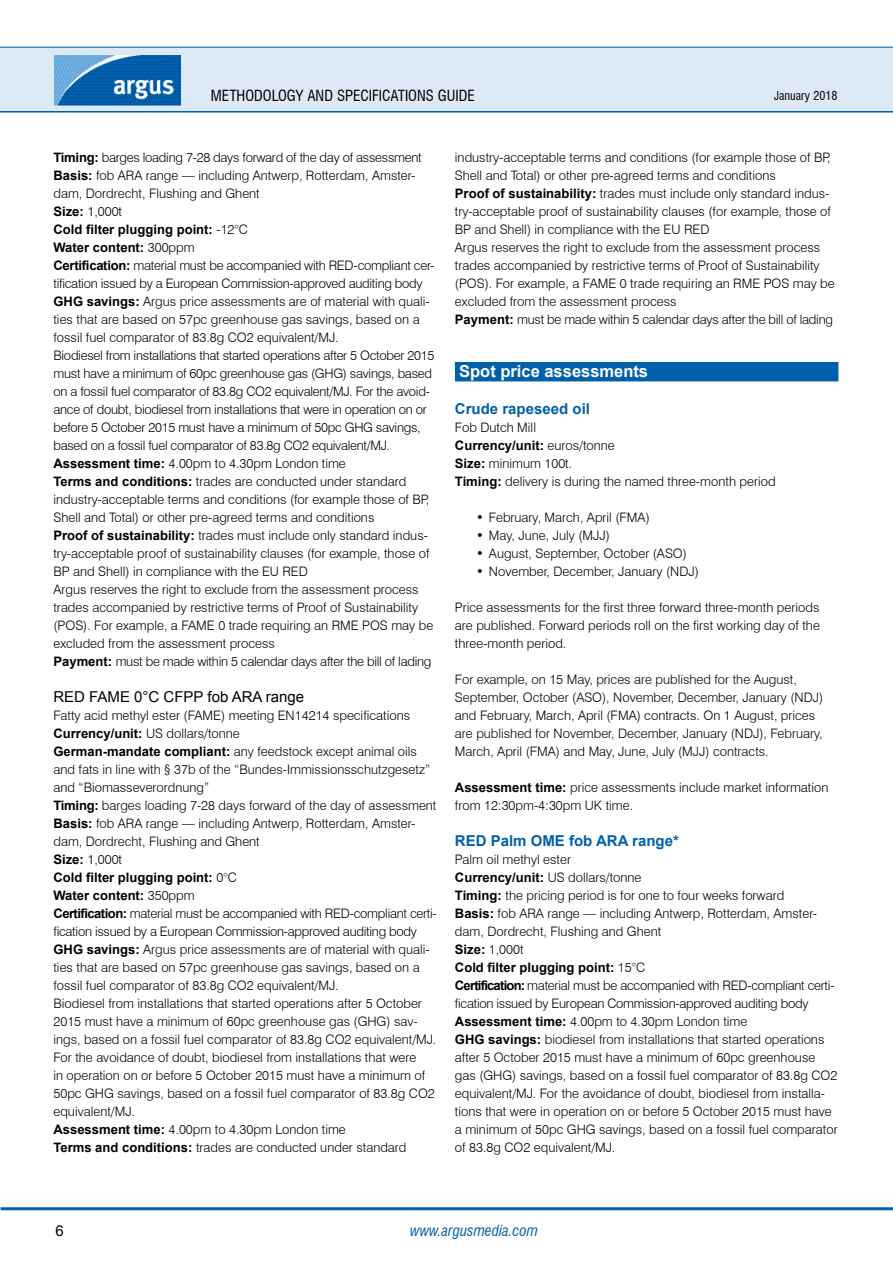
<style>
.page{position:relative;width:893px;height:1263px;background:#fff}
.page>*{position:absolute;margin:0;border:0;box-sizing:border-box;transform-origin:0 0}
.t1{font:700 16.5px "Arial";color:#fff}
.t2{font:700 15px "Arial";color:#0060a9}
.t3{font:condensed 15px "Swiss 721 BT";color:#000}
.t4{font:15px "Arial";color:#000}
.t5{font:italic condensed 15px "Swiss 721 BT";color:#0060a9}
.t6{font:300 13.05px/18px "Swiss 721 BT";color:#000}
.t7{font:700 13.05px/18px "Arial";color:#000}
.t8{font:condensed 12px "Swiss 721 BT";color:#000}
.s1{font-family:"Arial";font-weight:700}
.s2{font-family:"Swiss 721 BT";font-weight:300}
</style>
<div class="page">
<hr style="left:0;top:110px;width:893px;height:3px;background:#0060a9">
<div style="left:0;top:47px;width:893px;height:64px;background:#dee9f7"></div>
<hr style="left:0;top:47px;width:893px;height:1px;background:#0060a9">
<img style="left:54px;top:56px;width:126px;height:50px">
<hr style="left:1px;top:1207px;width:892px;height:3px;background:#0060a9">
<div style="left:455px;top:362px;width:383px;height:19px;background:#0060a9"></div>
<p class="t3" style="left:211px;top:86px;width:265px">METHODOLOGY AND SPECIFICATIONS GUIDE</p>
<p class="t8" style="left:774px;top:88px;width:65px">JANUARY 2018</p>
<p class="t6" style="left:53px;top:148px;width:370px"><span class="s1">Timing:</span> barges loading 7-28 days forward of the day of assessment <span class="s1">Basis:</span> fob ARA range — including Antwerp, Rotterdam, Amster&shy;dam, Dordrecht, Flushing and Ghent<br><span class="s1">Size:</span> 1,000t</p>
<p class="t7" style="left:53px;top:221px;width:196px">Cold filter plugging point: <span class="s2">-12°C<br></span>Water content: <span class="s2">300ppm</span></p>
<p class="t6" style="left:53px;top:256px;width:382px"><span class="s1">Certification:</span> material must be accompanied with RED-compliant cer&shy;tification issued by a European Commission-approved auditing body <span class="s1">GHG savings:</span> Argus price assessments are of material with quali&shy;ties that are based on 57pc greenhouse gas savings, based on a fossil fuel comparator of 83.8g CO2 equivalent/MJ.<br>Biodiesel from installations that started operations after 5 October 2015 must have a minimum of 60pc greenhouse gas (GHG) savings, based on a fossil fuel comparator of 83.8g CO2 equivalent/MJ. For the avoid&shy;ance of doubt, biodiesel from installations that were in operation on or before 5 October 2015 must have a minimum of 50pc GHG savings, based on a fossil fuel comparator of 83.8g CO2 equivalent/MJ.<br><span class="s1">Assessment time:</span> 4.00pm to 4.30pm London time<br><span class="s1">Terms and conditions:</span> trades are conducted under standard industry-acceptable terms and conditions (for example those of BP, Shell and Total) or other pre-agreed terms and conditions<br><span class="s1">Proof of sustainability:</span> trades must include only standard indus&shy;try-acceptable proof of sustainability clauses (for example, those of BP and Shell) in compliance with the EU RED<br>Argus reserves the right to exclude from the assessment process trades accompanied by restrictive terms of Proof of Sustainability (POS). For example, a FAME 0 trade requiring an RME POS may be excluded from the assessment process<br><span class="s1">Payment:</span> must be made within 5 calendar days after the bill of lading</p>
<p class="t4" style="left:53px;top:687px;width:252px">RED FAME 0°C CFPP fob ARA range</p>
<p class="t6" style="left:53px;top:706px;width:385px">Fatty acid methyl ester (FAME) meeting EN14214 specifications <span class="s1">Currency/unit:</span> US dollars/tonne<br><span class="s1">German-mandate compliant:</span> any feedstock except animal oils and fats in line with § 37b of the “Bundes-Immissionsschutzgesetz” and “Biomasseverordnung”<br><span class="s1">Timing:</span> barges loading 7-28 days forward of the day of assessment <span class="s1">Basis:</span> fob ARA range — including Antwerp, Rotterdam, Amster&shy;dam, Dordrecht, Flushing and Ghent<br><span class="s1">Size:</span> 1,000t</p>
<p class="t7" style="left:53px;top:869px;width:185px">Cold filter plugging point: <span class="s2">0°C<br></span>Water content: <span class="s2">350ppm</span></p>
<p class="t6" style="left:53px;top:904px;width:385px"><span class="s1">Certification:</span> material must be accompanied with RED-compliant certi&shy;fication issued by a European Commission-approved auditing body <span class="s1">GHG savings:</span> Argus price assessments are of material with quali&shy;ties that are based on 57pc greenhouse gas savings, based on a fossil fuel comparator of 83.8g CO2 equivalent/MJ.<br>Biodiesel from installations that started operations after 5 October 2015 must have a minimum of 60pc greenhouse gas (GHG) sav&shy;ings, based on a fossil fuel comparator of 83.8g CO2 equivalent/MJ.<br>For the avoidance of doubt, biodiesel from installations that were<br>in operation on or before 5 October 2015 must have a minimum of 50pc GHG savings, based on a fossil fuel comparator of 83.8g CO2 equivalent/MJ.<br><span class="s1">Assessment time:</span> 4.00pm to 4.30pm London time<br><span class="s1">Terms and conditions:</span> trades are conducted under standard</p>
<p class="t6" style="left:455px;top:148px;width:381px">industry-acceptable terms and conditions (for example those of BP, Shell and Total) or other pre-agreed terms and conditions<br><span class="s1">Proof of sustainability:</span> trades must include only standard indus&shy;try-acceptable proof of sustainability clauses (for example, those of BP and Shell) in compliance with the EU RED<br>Argus reserves the right to exclude from the assessment process trades accompanied by restrictive terms of Proof of Sustainability (POS). For example, a FAME 0 trade requiring an RME POS may be excluded from the assessment process<br><span class="s1">Payment:</span> must be made within 5 calendar days after the bill of lading</p>
<p class="t1" style="left:459px;top:361px;width:190px">Spot price assessments</p>
<p class="t2" style="left:455px;top:399px;width:137px">Crude rapeseed oil</p>
<p class="t6" style="left:455px;top:418px;width:83px">Fob Dutch Mill</p>
<p class="t7" style="left:455px;top:437px;width:161px">Currency/unit: <span class="s2">euros/tonne</span></p>
<p class="t6" style="left:455px;top:454px;width:322px"><span class="s1">Size:</span> minimum 100t.<br><span class="s1">Timing:</span> delivery is during the named three-month period</p>
<p class="t6" style="left:476px;top:508px;width:175px">• February, March, April (FMA)</p>
<p class="t6" style="left:476px;top:526px;width:135px">• May, June, July (MJJ)</p>
<p class="t6" style="left:476px;top:544px;width:212px">• August, September, October (ASO)</p>
<p class="t6" style="left:476px;top:562px;width:224px">• November, December, January (NDJ)</p>
<p class="t6" style="left:455px;top:598px;width:366px;text-align:justify">Price assessments for the first three forward three-month periods are published. Forward periods roll on the first working day of the three-month period.</p>
<p class="t6" style="left:455px;top:670px;width:370px">For example, on 15 May, prices are published for the August, September, October (ASO), November, December, January (NDJ) and February, March, April (FMA) contracts. On 1 August, prices are published for November, December, January (NDJ), February, March, April (FMA) and May, June, July (MJJ) contracts.</p>
<p class="t6" style="left:455px;top:778px;width:375px"><span class="s1">Assessment time:</span> price assessments include market information from 12:30pm-4:30pm UK time.</p>
<p class="t2" style="left:455px;top:831px;width:225px">RED Palm OME fob ARA range*</p>
<p class="t6" style="left:455px;top:850px;width:364px">Palm oil methyl ester<br><span class="s1">Currency/unit:</span> US dollars/tonne<br><span class="s1">Timing:</span> the pricing period is for one to four weeks forward <span class="s1">Basis:</span> fob ARA range — including Antwerp, Rotterdam, Amster&shy;dam, Dordrecht, Flushing and Ghent<br><span class="s1">Size:</span> 1,000t</p>
<p class="t7" style="left:455px;top:959px;width:192px">Cold filter plugging point: <span class="s2">15°C</span></p>
<p class="t6" style="left:455px;top:976px;width:384px"><span class="s1">Certification:</span> material must be accompanied with RED-compliant certi&shy;fication issued by European Commission-approved auditing body <span class="s1">Assessment time:</span> 4.00pm to 4.30pm London time<br><span class="s1">GHG savings:</span> biodiesel from installations that started operations after 5 October 2015 must have a minimum of 60pc greenhouse gas (GHG) savings, based on a fossil fuel comparator of 83.8g CO2 equivalent/MJ. For the avoidance of doubt, biodiesel from installa&shy;tions that were in operation on or before 5 October 2015 must have a minimum of 50pc GHG savings, based on a fossil fuel comparator of 83.8g CO2 equivalent/MJ.</p>
<p class="t4" style="left:55px;top:1220px;width:10px">6</p>
<p class="t5" style="left:410px;top:1221px;width:129px">www.argusmedia.com</p>
</div>
